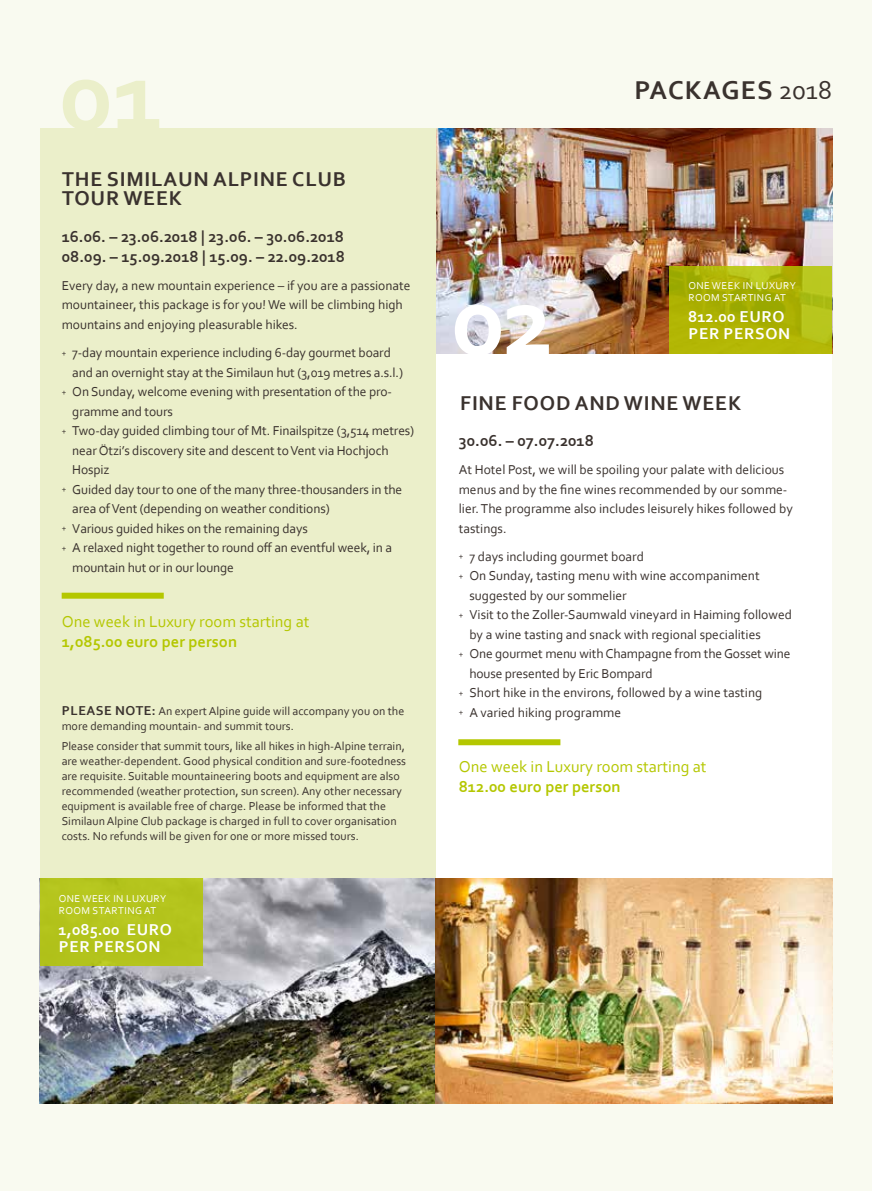
<style>
.page{position:relative;width:872px;height:1191px;background:#f9faf0}
.page>*{position:absolute;margin:0;border:0;box-sizing:border-box;transform-origin:0 0}
.t1{font:700 102px "Corbel";color:#ebefca}
.t2{font:700 102px "Corbel";color:#fff}
.t3{font:700 27px "Corbel";letter-spacing:.04em;color:#3a322e}
.t4{font:700 21px/19.5px "Corbel";letter-spacing:.04em;color:#3a322e}
.t5{font:700 16.5px/20px "Corbel";color:#3a322e}
.t6{font:16.5px "Corbel";color:#b4c700}
.t7{font:700 16.5px "Corbel";color:#b4c700}
.t8{font:700 16.5px/16.5px "Corbel";letter-spacing:.04em;color:#fff}
.t9{font:13.5px/19.5px "Corbel";color:#3a322e}
.t10{font:12px/15px "Corbel";color:#3a322e}
.t11{font:10.5px/12px "Corbel";letter-spacing:.04em;color:#fff}
.s1{font-size:9px}
.s2{font-weight:700;font-size:13.5px}
.s3{font-weight:400}
</style>
<div class="page">
<div style="left:40px;top:128px;width:397px;height:750px;background:#ebefca"></div>
<div style="left:436px;top:350px;width:396px;height:752px;background:#fff"></div>
<img style="left:40px;top:878px;width:396px;height:225px">
<img style="left:436px;top:878px;width:396px;height:225px">
<img style="left:436px;top:128px;width:396px;height:225px">
<div style="left:40px;top:878px;width:162px;height:87px;background:#b4c41c"></div>
<svg style="left:670px;top:266px;width:162px;height:87px;background:#aeb508"></svg>
<div style="left:62px;top:592px;width:102px;height:6px;background:#b4c700"></div>
<div style="left:458px;top:739px;width:102px;height:6px;background:#b4c700"></div>
<h1 class="t1" style="left:60px;top:32px;width:105px">01</h1>
<h3 class="t4" style="left:62px;top:169px;width:285px">THE SIMILAUN ALPINE CLUB<br>TOUR WEEK</h3>
<p class="t5" style="left:62px;top:226px;width:285px">16.06. – 23.06.2018 | 23.06. – 30.06.2018<br>08.09. – 15.09.2018 | 15.09. – 22.09.2018</p>
<p class="t9" style="left:62px;top:275px;width:350px">Every day, a new mountain experience – if you are a passionate mountaineer, this package is for you! We will be climbing high mountains and enjoying pleasurable hikes.</p>
<p class="t9" style="left:62px;top:342px;width:331px"><span class="s1">+</span> 7-day mountain experience including 6-day gourmet board</p>
<p class="t9" style="left:72px;top:362px;width:332px">and an overnight stay at the Similaun hut (3,019 metres a.s.l.)</p>
<p class="t9" style="left:62px;top:381px;width:332px"><span class="s1">+</span> On Sunday, welcome evening with presentation of the pro-</p>
<p class="t9" style="left:72px;top:401px;width:102px">gramme and tours</p>
<p class="t9" style="left:62px;top:420px;width:354px"><span class="s1">+</span> Two-day guided climbing tour of Mt. Finailspitze (3,514 metres)</p>
<p class="t9" style="left:72px;top:440px;width:318px">near Ötzi’s discovery site and descent to Vent via Hochjoch</p>
<p class="t9" style="left:72px;top:459px;width:39px">Hospiz</p>
<p class="t9" style="left:62px;top:479px;width:342px"><span class="s1">+</span> Guided day tour to one of the many three-thousanders in the</p>
<p class="t9" style="left:72px;top:498px;width:259px">area of Vent (depending on weather conditions)</p>
<p class="t9" style="left:62px;top:518px;width:248px"><span class="s1">+</span> Various guided hikes on the remaining days</p>
<p class="t9" style="left:62px;top:537px;width:332px"><span class="s1">+</span> A relaxed night together to round off an eventful week, in a</p>
<p class="t9" style="left:72px;top:557px;width:163px">mountain hut or in our lounge</p>
<p class="t6" style="left:62px;top:611px;width:249px">One week in Luxury room starting at</p>
<p class="t7" style="left:62px;top:631px;width:177px">1,085.00 euro per person</p>
<p class="t10" style="left:62px;top:703px;width:344px"><span class="s2">PLEASE NOTE:</span> An expert Alpine guide will accompany you on the more demanding mountain- and summit tours.</p>
<p class="t10" style="left:62px;top:738px;width:346px">Please consider that summit tours, like all hikes in high-Alpine terrain, are weather-dependent. Good physical condition and sure-footedness are requisite. Suitable mountaineering boots and equipment are also recommended (weather protection, sun screen). Any other necessary equipment is available free of charge. Please be informed that the Similaun Alpine Club package is charged in full to cover organisation costs. No refunds will be given for one or more missed tours.</p>
<p class="t11" style="left:59px;top:892px;width:109px">ONE WEEK IN LUXURY<br>ROOM STARTING AT</p>
<p class="t8" style="left:59px;top:921px;width:115px">1,085.00 EURO<br>PER PERSON</p>
<h1 class="t2" style="left:451px;top:258px;width:103px">02</h1>
<h2 class="t3" style="left:634px;top:73px;width:199px">PACKAGES <span class="s3">2018</span></h2>
<p class="t11" style="left:688px;top:280px;width:109px">ONE WEEK IN LUXURY<br>ROOM STARTING AT</p>
<p class="t8" style="left:688px;top:308px;width:103px">812.00 EURO<br>PER PERSON</p>
<h3 class="t4" style="left:460px;top:393px;width:282px">FINE FOOD AND WINE WEEK</h3>
<p class="t5" style="left:459px;top:430px;width:137px">30.06. – 07.07.2018</p>
<p class="t9" style="left:459px;top:460px;width:336px">At Hotel Post, we will be spoiling your palate with delicious menus and by the fine wines recommended by our somme&shy;lier. The programme also includes leisurely hikes followed by tastings.</p>
<p class="t9" style="left:459px;top:546px;width:187px"><span class="s1">+</span> 7 days including gourmet board</p>
<p class="t9" style="left:459px;top:566px;width:302px"><span class="s1">+</span> On Sunday, tasting menu with wine accompaniment</p>
<p class="t9" style="left:469px;top:585px;width:159px">suggested by our sommelier</p>
<p class="t9" style="left:459px;top:605px;width:335px"><span class="s1">+</span> Visit to the Zoller-Saumwald vineyard in Haiming followed</p>
<p class="t9" style="left:469px;top:624px;width:293px">by a wine tasting and snack with regional specialities</p>
<p class="t9" style="left:459px;top:644px;width:333px"><span class="s1">+</span> One gourmet menu with Champagne from the Gosset wine</p>
<p class="t9" style="left:469px;top:663px;width:185px">house presented by Eric Bompard</p>
<p class="t9" style="left:459px;top:683px;width:305px"><span class="s1">+</span> Short hike in the environs, followed by a wine tasting</p>
<p class="t9" style="left:459px;top:702px;width:164px"><span class="s1">+</span> A varied hiking programme</p>
<p class="t6" style="left:459px;top:756px;width:249px">One week in Luxury room starting at</p>
<p class="t7" style="left:459px;top:776px;width:163px">812.00 euro per person</p>
</div>
